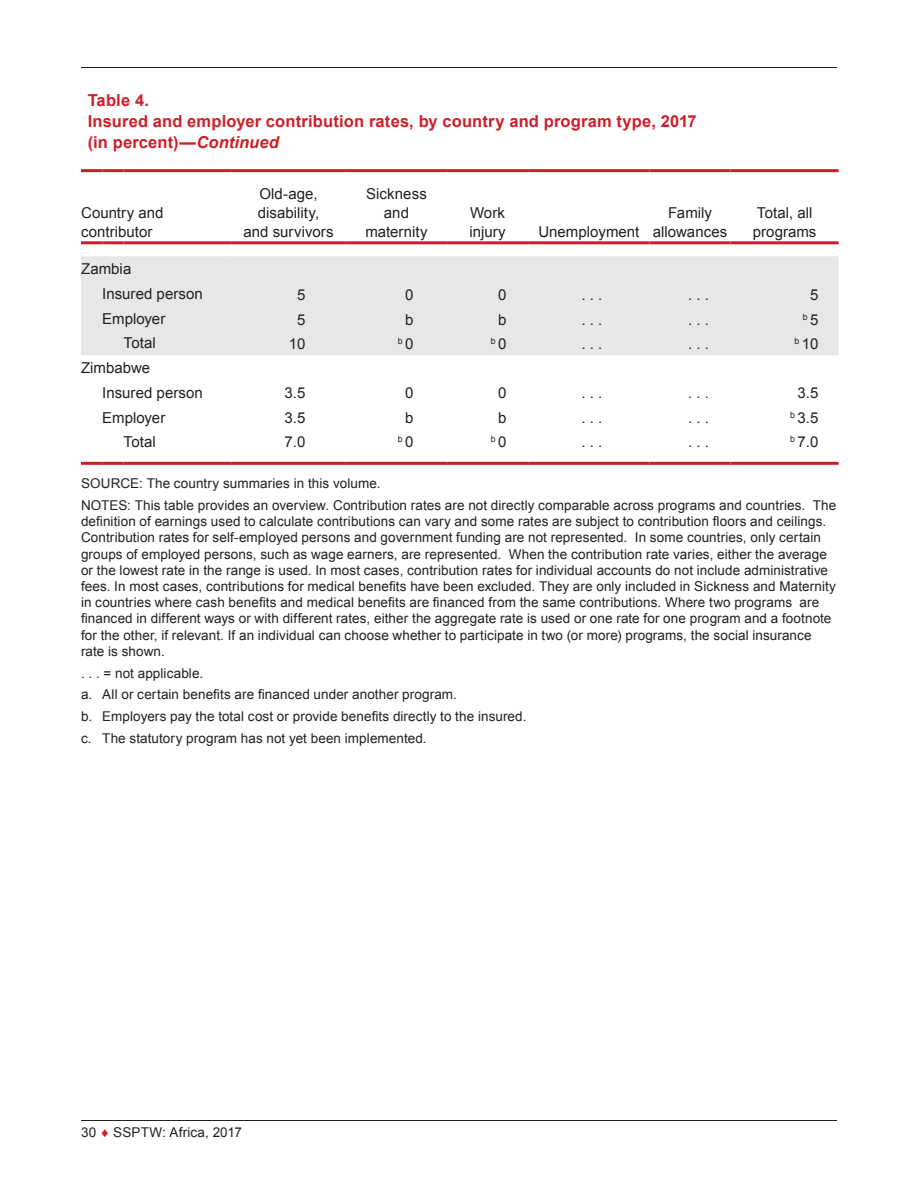
<style>
.page{position:relative;width:918px;height:1188px;background:#fff}
.page>*{position:absolute;margin:0;border:0;box-sizing:border-box;transform-origin:0 0}
.Table_Title{font:700 16.5px/21px "Arial";letter-spacing:.01em;color:#d01e29}
.Table_Column_Heading{font:15px/18.8px "Arial";color:#231f20;text-align:center}
.Table_Stubs_and_Head{font:15px/18.8px "Arial";color:#231f20}
.Table_Cell_Numbers{font:15px "Arial";color:#231f20}
.Table_Notes{font:13.5px/16.2px "Arial";letter-spacing:.005em;color:#231f20}
.Table_Cell_Numbers-2{font:8.7px "Arial";color:#231f20}
.s1{font-style:italic}
.s2{font-size:15px}
.s3{color:#d01e29}
</style>
<div class="page">
<hr style="left:81px;top:1120px;width:756px;height:1px;background:#231f20">
<hr style="left:81px;top:67px;width:756px;height:1px;background:#231f20">
<div style="left:81px;top:256px;width:150px;height:99px;background:#e6e7e9"></div>
<div style="left:231px;top:256px;width:608px;height:99px;background:#e6e7e9"></div>
<hr style="left:81px;top:169px;width:21px;height:3px;background:#d01e29">
<hr style="left:102px;top:169px;width:22px;height:3px;background:#d01e29">
<hr style="left:124px;top:169px;width:107px;height:3px;background:#d01e29">
<hr style="left:231px;top:169px;width:115px;height:3px;background:#d01e29">
<hr style="left:346px;top:169px;width:101px;height:3px;background:#d01e29">
<hr style="left:447px;top:169px;width:81px;height:3px;background:#d01e29">
<hr style="left:528px;top:169px;width:122px;height:3px;background:#d01e29">
<hr style="left:650px;top:169px;width:81px;height:3px;background:#d01e29">
<hr style="left:731px;top:169px;width:108px;height:3px;background:#d01e29">
<hr style="left:81px;top:241px;width:21px;height:3px;background:#d01e29">
<hr style="left:102px;top:241px;width:22px;height:3px;background:#d01e29">
<hr style="left:124px;top:241px;width:107px;height:3px;background:#d01e29">
<hr style="left:231px;top:241px;width:115px;height:3px;background:#d01e29">
<hr style="left:346px;top:241px;width:101px;height:3px;background:#d01e29">
<hr style="left:447px;top:241px;width:81px;height:3px;background:#d01e29">
<hr style="left:528px;top:241px;width:122px;height:3px;background:#d01e29">
<hr style="left:650px;top:241px;width:81px;height:3px;background:#d01e29">
<hr style="left:731px;top:241px;width:108px;height:3px;background:#d01e29">
<hr style="left:81px;top:462px;width:21px;height:3px;background:#d01e29">
<hr style="left:102px;top:462px;width:22px;height:3px;background:#d01e29">
<hr style="left:124px;top:462px;width:107px;height:3px;background:#d01e29">
<hr style="left:231px;top:462px;width:115px;height:3px;background:#d01e29">
<hr style="left:346px;top:462px;width:101px;height:3px;background:#d01e29">
<hr style="left:447px;top:462px;width:81px;height:3px;background:#d01e29">
<hr style="left:528px;top:462px;width:122px;height:3px;background:#d01e29">
<hr style="left:650px;top:462px;width:81px;height:3px;background:#d01e29">
<hr style="left:731px;top:462px;width:108px;height:3px;background:#d01e29">
<p class="Table_Title" style="left:88px;top:90px;width:610px">Table 4.<br>Insured and employer contribution rates, by country and program type, 2017 (in percent)—<span class="s1">Continued</span></p>
<p class="Table_Stubs_and_Head" style="left:81px;top:204px;width:84px">Country and contributor</p>
<p class="Table_Column_Heading" style="left:243px;top:185px;width:92px">Old-age, disability, and survivors</p>
<p class="Table_Column_Heading" style="left:365px;top:185px;width:64px">Sickness and maternity</p>
<p class="Table_Column_Heading" style="left:469px;top:204px;width:38px;text-align:left">Work injury</p>
<p class="Table_Column_Heading" style="left:538px;top:222px;width:103px">Unemployment</p>
<p class="Table_Column_Heading" style="left:653px;top:204px;width:76px">Family allowances</p>
<p class="Table_Column_Heading" style="left:753px;top:204px;width:65px;text-align:left">Total, all programs</p>
<p class="Table_Stubs_and_Head" style="left:81px;top:260px;width:52px">Zambia</p>
<p class="Table_Stubs_and_Head" style="left:102px;top:284px;width:102px">Insured person</p>
<p class="Table_Cell_Numbers" style="left:297px;top:285px;width:10px">5</p>
<p class="Table_Cell_Numbers" style="left:405px;top:285px;width:10px">0</p>
<p class="Table_Cell_Numbers" style="left:498px;top:285px;width:10px">0</p>
<p class="Table_Cell_Numbers" style="left:582px;top:285px;width:22px">. . .</p>
<p class="Table_Cell_Numbers" style="left:688px;top:285px;width:22px">. . .</p>
<p class="Table_Cell_Numbers" style="left:810px;top:285px;width:10px">5</p>
<p class="Table_Stubs_and_Head" style="left:102px;top:309px;width:65px">Employer</p>
<p class="Table_Cell_Numbers" style="left:297px;top:309px;width:10px">5</p>
<p class="Table_Cell_Numbers" style="left:405px;top:309px;width:10px">b</p>
<p class="Table_Cell_Numbers" style="left:498px;top:309px;width:10px">b</p>
<p class="Table_Cell_Numbers" style="left:582px;top:309px;width:22px">. . .</p>
<p class="Table_Cell_Numbers" style="left:688px;top:309px;width:22px">. . .</p>
<p class="Table_Cell_Numbers-2" style="left:803px;top:311px;width:17px">b <span class="s2">5</span></p>
<p class="Table_Stubs_and_Head" style="left:124px;top:334px;width:34px">Total</p>
<p class="Table_Cell_Numbers" style="left:289px;top:334px;width:18px">10</p>
<p class="Table_Cell_Numbers-2" style="left:398px;top:336px;width:17px">b <span class="s2">0</span></p>
<p class="Table_Cell_Numbers-2" style="left:491px;top:336px;width:17px">b <span class="s2">0</span></p>
<p class="Table_Cell_Numbers" style="left:582px;top:334px;width:22px">. . .</p>
<p class="Table_Cell_Numbers" style="left:688px;top:334px;width:22px">. . .</p>
<p class="Table_Cell_Numbers" style="left:794px;top:334px;width:25px"><sup>b</sup> 10</p>
<p class="Table_Stubs_and_Head" style="left:81px;top:359px;width:71px">Zimbabwe</p>
<p class="Table_Stubs_and_Head" style="left:102px;top:383px;width:102px">Insured person</p>
<p class="Table_Cell_Numbers" style="left:285px;top:383px;width:22px">3.5</p>
<p class="Table_Cell_Numbers" style="left:405px;top:383px;width:10px">0</p>
<p class="Table_Cell_Numbers" style="left:498px;top:383px;width:10px">0</p>
<p class="Table_Cell_Numbers" style="left:582px;top:383px;width:22px">. . .</p>
<p class="Table_Cell_Numbers" style="left:688px;top:383px;width:22px">. . .</p>
<p class="Table_Cell_Numbers" style="left:798px;top:383px;width:22px">3.5</p>
<p class="Table_Stubs_and_Head" style="left:102px;top:408px;width:65px">Employer</p>
<p class="Table_Cell_Numbers" style="left:285px;top:408px;width:22px">3.5</p>
<p class="Table_Cell_Numbers" style="left:405px;top:408px;width:10px">b</p>
<p class="Table_Cell_Numbers" style="left:498px;top:408px;width:10px">b</p>
<p class="Table_Cell_Numbers" style="left:582px;top:408px;width:22px">. . .</p>
<p class="Table_Cell_Numbers" style="left:688px;top:408px;width:22px">. . .</p>
<p class="Table_Cell_Numbers" style="left:790px;top:408px;width:30px"><sup>b</sup> 3.5</p>
<p class="Table_Stubs_and_Head" style="left:124px;top:433px;width:34px">Total</p>
<p class="Table_Cell_Numbers" style="left:285px;top:432px;width:22px">7.0</p>
<p class="Table_Cell_Numbers-2" style="left:398px;top:434px;width:17px">b <span class="s2">0</span></p>
<p class="Table_Cell_Numbers-2" style="left:491px;top:434px;width:17px">b <span class="s2">0</span></p>
<p class="Table_Cell_Numbers" style="left:582px;top:432px;width:22px">. . .</p>
<p class="Table_Cell_Numbers" style="left:688px;top:432px;width:22px">. . .</p>
<p class="Table_Cell_Numbers" style="left:790px;top:432px;width:30px"><sup>b</sup> 7.0</p>
<p class="Table_Notes" style="left:81px;top:475px;width:301px">SOURCE: The country summaries in this volume.</p>
<p class="Table_Notes" style="left:81px;top:497px;width:757px">NOTES: This table provides an overview. Contribution rates are not directly comparable across programs and countries. The definition of earnings used to calculate contributions can vary and some rates are subject to contribution floors and ceilings.<br>Contribution rates for self-employed persons and government funding are not represented. In some countries, only certain groups of employed persons, such as wage earners, are represented. When the contribution rate varies, either the average or the lowest rate in the range is used. In most cases, contribution rates for individual accounts do not include administrative fees. In most cases, contributions for medical benefits have been excluded. They are only included in Sickness and Maternity in countries where cash benefits and medical benefits are financed from the same contributions. Where two programs are financed in different ways or with different rates, either the aggregate rate is used or one rate for one program and a footnote for the other, if relevant. If an individual can choose whether to participate in two (or more) programs, the social insurance rate is shown.</p>
<p class="Table_Notes" style="left:81px;top:665px;width:124px">. . . = not applicable.</p>
<p class="Table_Notes" style="left:81px;top:687px;width:13px">a.</p>
<p class="Table_Notes" style="left:102px;top:687px;width:356px">All or certain benefits are financed under another program.</p>
<p class="Table_Notes" style="left:81px;top:709px;width:13px">b.</p>
<p class="Table_Notes" style="left:102px;top:709px;width:426px">Employers pay the total cost or provide benefits directly to the insured.</p>
<p class="Table_Notes" style="left:81px;top:730px;width:12px">c.</p>
<p class="Table_Notes" style="left:102px;top:730px;width:326px">The statutory program has not yet been implemented.</p>
<p class="Table_Notes" style="left:81px;top:1124px;width:162px">30 <span class="s3">♦</span> SSPTW: Africa, 2017</p>
</div>
